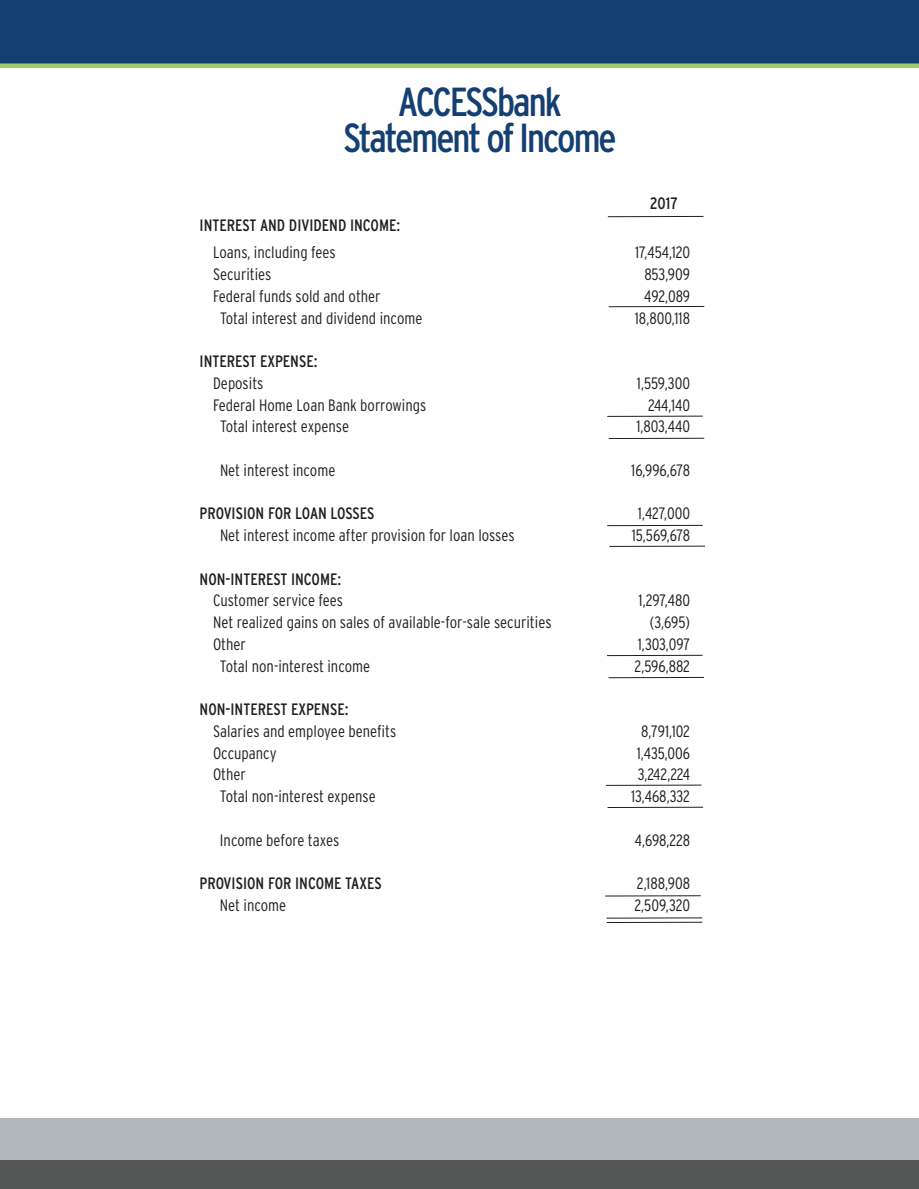
<style>
.page{position:relative;width:919px;height:1189px;background:#fff}
.page>*{position:absolute;margin:0;border:0;box-sizing:border-box;transform-origin:0 0}
.t1{font:condensed 40.5px/36.8px "Interstate";letter-spacing:-.05em;color:#143f72;text-align:center}
.t2{font:300 condensed 16.5px "Interstate";color:#231f20}
.t3{font:condensed 16.5px "Interstate";color:#231f20}
</style>
<div class="page">
<div style="left:0;top:0;width:919px;height:65px;background:#143f72"></div>
<div style="left:0;top:1118px;width:919px;height:42px;background:#b2b7bb"></div>
<div style="left:0;top:1160px;width:919px;height:29px;background:#555656"></div>
<div style="left:0;top:63px;width:919px;height:5px;background:#9dcc66"></div>
<hr style="left:608px;top:216px;width:95px;height:1px;background:#231f20">
<hr style="left:609px;top:306px;width:95px;height:1px;background:#231f20">
<hr style="left:607px;top:416px;width:96px;height:1px;background:#231f20">
<hr style="left:609px;top:438px;width:95px;height:1px;background:#231f20">
<hr style="left:607px;top:525px;width:96px;height:1px;background:#231f20">
<hr style="left:609px;top:546px;width:96px;height:1px;background:#231f20">
<hr style="left:607px;top:655px;width:96px;height:1px;background:#231f20">
<hr style="left:609px;top:677px;width:95px;height:1px;background:#231f20">
<hr style="left:606px;top:785px;width:96px;height:1px;background:#231f20">
<hr style="left:608px;top:807px;width:95px;height:1px;background:#231f20">
<hr style="left:605px;top:895px;width:96px;height:1px;background:#231f20">
<hr style="left:607px;top:917px;width:95px;height:1px;background:#231f20">
<hr style="left:607px;top:922px;width:95px;height:1px;background:#231f20">
<h1 class="t1" style="left:343px;top:83px;width:275px">ACCESSbank<br>Statement of Income</h1>
<p class="t3" style="left:650px;top:193px;width:29px">2017</p>
<p class="t3" style="left:200px;top:215px;width:202px">INTEREST AND DIVIDEND INCOME:</p>
<p class="t2" style="left:213px;top:243px;width:124px">Loans, including fees</p>
<p class="t2" style="left:635px;top:243px;width:57px">17,454,120</p>
<p class="t2" style="left:213px;top:265px;width:60px">Securities</p>
<p class="t2" style="left:644px;top:265px;width:47px">853,909</p>
<p class="t2" style="left:213px;top:286px;width:169px">Federal funds sold and other</p>
<p class="t2" style="left:644px;top:286px;width:47px">492,089</p>
<p class="t2" style="left:220px;top:308px;width:204px">Total interest and dividend income</p>
<p class="t2" style="left:635px;top:308px;width:57px">18,800,118</p>
<p class="t3" style="left:200px;top:352px;width:119px">INTEREST EXPENSE:</p>
<p class="t2" style="left:213px;top:373px;width:52px">Deposits</p>
<p class="t2" style="left:637px;top:373px;width:55px">1,559,300</p>
<p class="t2" style="left:213px;top:395px;width:215px">Federal Home Loan Bank borrowings</p>
<p class="t2" style="left:648px;top:395px;width:43px">244,140</p>
<p class="t2" style="left:220px;top:417px;width:131px">Total interest expense</p>
<p class="t2" style="left:636px;top:417px;width:55px">1,803,440</p>
<p class="t2" style="left:220px;top:460px;width:117px">Net interest income</p>
<p class="t2" style="left:631px;top:460px;width:60px">16,996,678</p>
<p class="t3" style="left:200px;top:504px;width:176px">PROVISION FOR LOAN LOSSES</p>
<p class="t2" style="left:638px;top:504px;width:54px">1,427,000</p>
<p class="t2" style="left:220px;top:526px;width:296px">Net interest income after provision for loan losses</p>
<p class="t2" style="left:632px;top:526px;width:60px">15,569,678</p>
<p class="t3" style="left:200px;top:569px;width:143px">NON-INTEREST INCOME:</p>
<p class="t2" style="left:213px;top:591px;width:132px">Customer service fees</p>
<p class="t2" style="left:639px;top:591px;width:53px">1,297,480</p>
<p class="t2" style="left:213px;top:613px;width:340px">Net realized gains on sales of available-for-sale securities</p>
<p class="t2" style="left:650px;top:613px;width:42px">(3,695)</p>
<p class="t2" style="left:213px;top:634px;width:34px">Other</p>
<p class="t2" style="left:638px;top:634px;width:54px">1,303,097</p>
<p class="t2" style="left:220px;top:656px;width:152px">Total non-interest income</p>
<p class="t2" style="left:635px;top:656px;width:57px">2,596,882</p>
<p class="t3" style="left:200px;top:700px;width:150px">NON-INTEREST EXPENSE:</p>
<p class="t2" style="left:213px;top:721px;width:185px">Salaries and employee benefits</p>
<p class="t2" style="left:641px;top:721px;width:50px">8,791,102</p>
<p class="t2" style="left:213px;top:743px;width:65px">Occupancy</p>
<p class="t2" style="left:637px;top:743px;width:55px">1,435,006</p>
<p class="t2" style="left:213px;top:765px;width:34px">Other</p>
<p class="t2" style="left:638px;top:765px;width:54px">3,242,224</p>
<p class="t2" style="left:220px;top:787px;width:157px">Total non-interest expense</p>
<p class="t2" style="left:631px;top:787px;width:61px">13,468,332</p>
<p class="t2" style="left:220px;top:830px;width:121px">Income before taxes</p>
<p class="t2" style="left:635px;top:830px;width:57px">4,698,228</p>
<p class="t3" style="left:200px;top:874px;width:184px">PROVISION FOR INCOME TAXES</p>
<p class="t2" style="left:637px;top:874px;width:55px">2,188,908</p>
<p class="t2" style="left:220px;top:895px;width:68px">Net income</p>
<p class="t2" style="left:634px;top:895px;width:57px">2,509,320</p>
</div>
